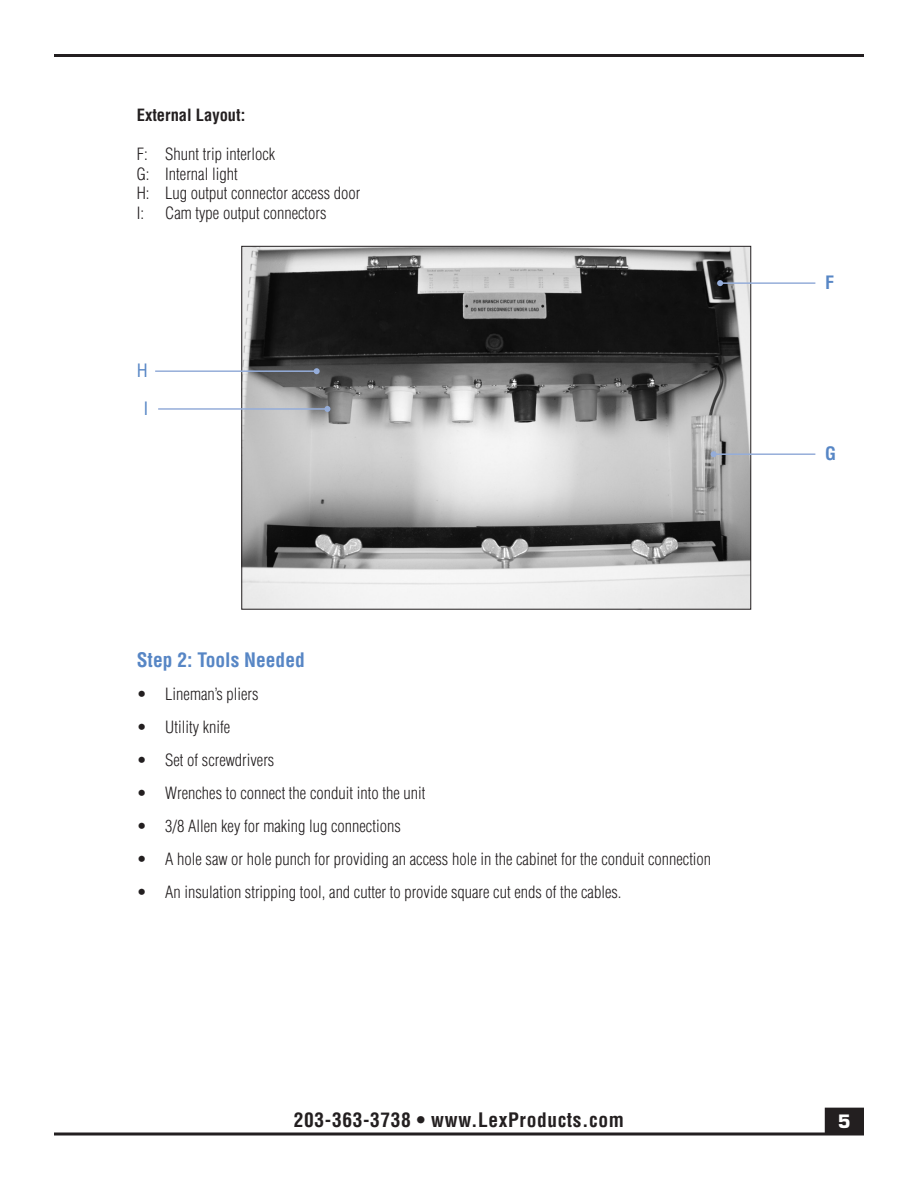
<style>
.page{position:relative;width:918px;height:1188px;background:#fff}
.page>*{position:absolute;margin:0;border:0;box-sizing:border-box;transform-origin:0 0}
.t1{font:700 condensed 19.5px "Helvetica LT Std";letter-spacing:.03em;color:#231f20}
.t2{font:700 condensed 19.5px "Helvetica LT Std";color:#5786c5}
.t3{font:700 condensed 18px "Helvetica LT Std";color:#5786c5}
.t4{font:condensed 18px "Helvetica LT Std";color:#5786c5}
.t5{font:700 18px "Eurostile LT Std";color:#fff}
.Paragraph_Style_1{font:300 condensed 16.5px "Helvetica LT Std";color:#231f20}
.Paragraph_Style_1-2{font:700 condensed 16.5px "Helvetica LT Std";color:#231f20}
</style>
<div class="page">
<svg style="left:54px;top:1132px;width:810px;height:4px;background:#5a5758"></svg>
<div style="left:826px;top:1108px;width:37px;height:26px;background:#231f20"></div>
<div style="left:825px;top:1108px;width:39px;height:27px;border:2px solid #231f20"></div>
<hr style="left:54px;top:54px;width:810px;height:3px;background:#231f20">
<img style="left:243px;top:248px;width:506px;height:360px">
<hr style="left:720px;top:282px;width:95px;height:2px;background:#95add9">
<svg style="left:717px;top:280px;width:6px;height:6px"></svg>
<hr style="left:714px;top:453px;width:101px;height:2px;background:#95add9">
<svg style="left:711px;top:451px;width:6px;height:6px"></svg>
<hr style="left:158px;top:408px;width:169px;height:2px;background:#95add9">
<svg style="left:324px;top:406px;width:6px;height:6px"></svg>
<hr style="left:155px;top:370px;width:162px;height:2px;background:#95add9">
<svg style="left:314px;top:368px;width:6px;height:6px"></svg>
<p class="Paragraph_Style_1-2" style="left:137px;top:105px;width:110px">External Layout:</p>
<p class="Paragraph_Style_1" style="left:137px;top:144px;width:140px">F: Shunt trip interlock</p>
<p class="Paragraph_Style_1" style="left:137px;top:164px;width:102px">G: Internal light</p>
<p class="Paragraph_Style_1" style="left:137px;top:183px;width:225px">H: Lug output connector access door</p>
<p class="Paragraph_Style_1" style="left:137px;top:203px;width:9px">I:</p>
<p class="Paragraph_Style_1" style="left:165px;top:203px;width:163px">Cam type output connectors</p>
<p class="t4" style="left:137px;top:359px;width:12px">H</p>
<p class="t4" style="left:143px;top:397px;width:7px">I</p>
<p class="t2" style="left:137px;top:648px;width:170px">Step 2: Tools Needed</p>
<p class="Paragraph_Style_1" style="left:137px;top:684px;width:123px">• Lineman’s pliers</p>
<p class="Paragraph_Style_1" style="left:137px;top:717px;width:95px">• Utility knife</p>
<p class="Paragraph_Style_1" style="left:137px;top:750px;width:139px">• Set of screwdrivers</p>
<p class="Paragraph_Style_1" style="left:137px;top:783px;width:290px">• Wrenches to connect the conduit into the unit</p>
<p class="Paragraph_Style_1" style="left:137px;top:816px;width:265px">• 3/8 Allen key for making lug connections</p>
<p class="Paragraph_Style_1" style="left:137px;top:849px;width:576px">• A hole saw or hole punch for providing an access hole in the cabinet for the conduit connection</p>
<p class="Paragraph_Style_1" style="left:137px;top:882px;width:486px">• An insulation stripping tool, and cutter to provide square cut ends of the cables.</p>
<p class="t3" style="left:825px;top:271px;width:10px">F</p>
<p class="t3" style="left:825px;top:442px;width:12px">G</p>
<p class="t1" style="left:294px;top:1108px;width:332px">203-363-3738 • www.LexProducts.com</p>
<p class="t5" style="left:838px;top:1111px;width:14px">5</p>
</div>
